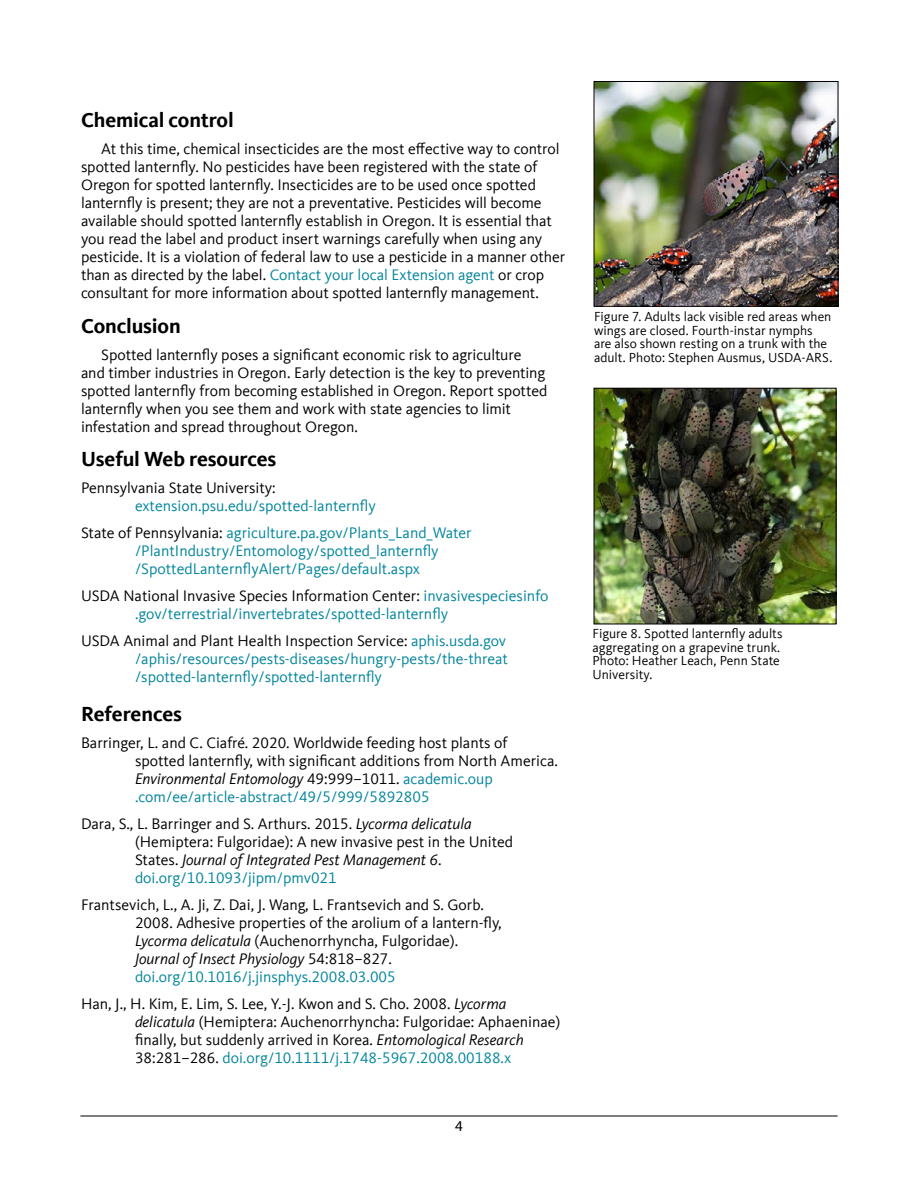
<style>
.page{position:relative;width:918px;height:1188px;background:#fff}
.page>*{position:absolute;margin:0;border:0;box-sizing:border-box;transform-origin:0 0}
.Subhead_14{font:700 21px "Kievit Offc";letter-spacing:-.01em;color:#000}
.Body_Text1{font:15.75px/18px "Kievit Offc";letter-spacing:-.005em;color:#000}
.References{font:15.75px/18px "Kievit Offc";color:#000}
.References-2{font:15.75px/18px "Kievit Offc";color:#00859b}
.t1{font:15px "Myriad Pro";color:#000}
.t2{font:13.5px/13.5px "Kievit Offc";color:#000}
.s1{color:#00859b}
.s2{color:#000}
.s3{font-style:italic}
</style>
<div class="page">
<hr style="left:80px;top:1116px;width:758px;height:1px;background:#000">
<img style="left:596px;top:390px;width:238px;height:232px">
<div style="left:594px;top:388px;width:242px;height:236px;border:1px solid #000"></div>
<img style="left:596px;top:83px;width:240px;height:222px">
<div style="left:594px;top:81px;width:244px;height:226px;border:1px solid #000"></div>
<h3 class="Subhead_14" style="left:81px;top:108px;width:154px">Chemical control</h3>
<p class="Body_Text1" style="left:81px;top:140px;width:486px;text-indent:20px">At this time, chemical insecticides are the most effective way to control spotted lanternfly. No pesticides have been registered with the state of Oregon for spotted lanternfly. Insecticides are to be used once spotted lanternfly is present; they are not a preventative. Pesticides will become available should spotted lanternfly establish in Oregon. It is essential that you read the label and product insert warnings carefully when using any pesticide. It is a violation of federal law to use a pesticide in a manner other than as directed by the label. <span class="s1">Contact your local Extension agent</span> or crop consultant for more information about spotted lanternfly management.</p>
<h3 class="Subhead_14" style="left:81px;top:314px;width:101px">Conclusion</h3>
<p class="Body_Text1" style="left:81px;top:346px;width:468px;text-indent:20px">Spotted lanternfly poses a significant economic risk to agriculture and timber industries in Oregon. Early detection is the key to preventing spotted lanternfly from becoming established in Oregon. Report spotted lanternfly when you see them and work with state agencies to limit infestation and spread throughout Oregon.</p>
<h3 class="Subhead_14" style="left:81px;top:447px;width:197px">Useful Web resources</h3>
<p class="References-2" style="left:135px;top:479px;width:242px;text-indent:-54px"><span class="s2">Pennsylvania State University: </span>extension.psu.edu/spotted-lanternfly</p>
<p class="References-2" style="left:135px;top:524px;width:338px;text-indent:-54px"><span class="s2">State of Pennsylvania:</span> agriculture.pa.gov/Plants_Land_Water /PlantIndustry/Entomology/spotted_lanternfly /SpottedLanternflyAlert/Pages/default.aspx</p>
<p class="References-2" style="left:135px;top:587px;width:415px;text-indent:-54px"><span class="s2">USDA National Invasive Species Information Center:</span> invasivespeciesinfo .gov/terrestrial/invertebrates/spotted-lanternfly</p>
<p class="References-2" style="left:135px;top:632px;width:375px;text-indent:-54px"><span class="s2">USDA Animal and Plant Health Inspection Service:</span> aphis.usda.gov /aphis/resources/pests-diseases/hungry-pests/the-threat /spotted-lanternfly/spotted-lanternfly</p>
<h3 class="Subhead_14" style="left:81px;top:702px;width:103px">References</h3>
<p class="References" style="left:135px;top:734px;width:425px;text-indent:-54px">Barringer, L. and C. Ciafré. 2020. Worldwide feeding host plants of spotted lanternfly, with significant additions from North America.<br><span class="s3">Environmental Entomology</span> 49:999–1011. <span class="s1">academic.oup .com/ee/article-abstract/49/5/999/5892805</span></p>
<p class="References" style="left:135px;top:815px;width:380px;text-indent:-54px">Dara, S., L. Barringer and S. Arthurs. 2015. <span class="s3">Lycorma delicatula </span>(Hemiptera: Fulgoridae): A new invasive pest in the United States. <span class="s3">Journal of Integrated Pest Management 6</span>. <span class="s1">doi.org/10.1093/jipm/pmv021</span></p>
<p class="References" style="left:135px;top:896px;width:368px;text-indent:-54px">Frantsevich, L., A. Ji, Z. Dai, J. Wang, L. Frantsevich and S. Gorb.<br>2008. Adhesive properties of the arolium of a lantern-fly, <span class="s3">Lycorma delicatula</span> (Auchenorrhyncha, Fulgoridae).<br><span class="s3">Journal of Insect Physiology</span> 54:818–827. <span class="s1">doi.org/10.1016/j.jinsphys.2008.03.005</span></p>
<p class="References" style="left:135px;top:995px;width:427px;text-indent:-54px">Han, J., H. Kim, E. Lim, S. Lee, Y.-J. Kwon and S. Cho. 2008. <span class="s3">Lycorma delicatula</span> (Hemiptera: Auchenorrhyncha: Fulgoridae: Aphaeninae) finally, but suddenly arrived in Korea. <span class="s3">Entomological Research </span>38:281–286. <span class="s1">doi.org/10.1111/j.1748-5967.2008.00188.x</span></p>
<p class="t1" style="left:455px;top:1117px;width:9px">4</p>
<p class="t2" style="left:594px;top:310px;width:240px">Figure 7. Adults lack visible red areas when wings are closed. Fourth-instar nymphs are also shown resting on a trunk with the adult. Photo: Stephen Ausmus, USDA-ARS.</p>
<p class="t2" style="left:592px;top:627px;width:192px">Figure 8. Spotted lanternfly adults aggregating on a grapevine trunk.<br>Photo: Heather Leach, Penn State<br>University.</p>
</div>
